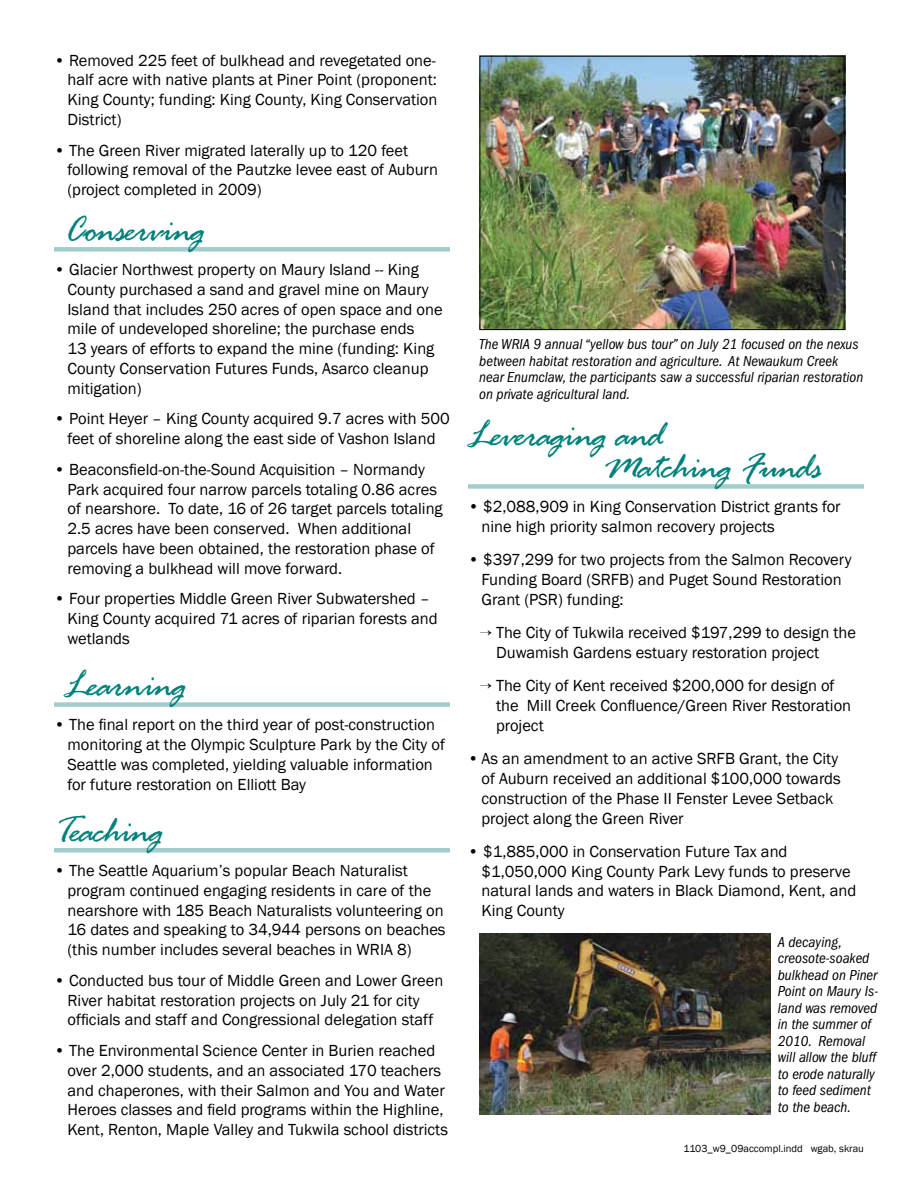
<style>
.page{position:relative;width:918px;height:1188px;background:#fff}
.page>*{position:absolute;margin:0;border:0;box-sizing:border-box;transform-origin:0 0}
.t1{font:39px/31.5px "Rage Joi D";letter-spacing:-.025em;color:#00817b}
.t2{font:16.5px/19.8px "Franklin Gothic";color:#000}
.t3{font:italic condensed 15px/16.5px "Franklin Gothic";color:#000}
.t4{font:10.5px "Franklin Gothic";color:#000}
</style>
<div class="page">
<div style="left:54px;top:247px;width:396px;height:5px;background:#a2cdcc"></div>
<div style="left:54px;top:702px;width:396px;height:5px;background:#a2cdcc"></div>
<div style="left:54px;top:848px;width:396px;height:5px;background:#a2cdcc"></div>
<div style="left:468px;top:484px;width:396px;height:5px;background:#a2cdcc"></div>
<img style="left:479px;top:56px;width:366px;height:274px">
<div style="left:480px;top:56px;width:364px;height:274px;border:1px solid #000"></div>
<img style="left:479px;top:934px;width:292px;height:181px">
<p class="t2" style="left:67px;top:51px;width:371px;text-align:justify;text-indent:-13px">• Removed 225 feet of bulkhead and revegetated one&shy;half acre with native plants at Piner Point (proponent:<br>King County; funding: King County, King Conservation District)</p>
<p class="t2" style="left:67px;top:141px;width:372px;text-indent:-13px">• The Green River migrated laterally up to 120 feet following removal of the Pautzke levee east of Auburn (project completed in 2009)</p>
<h1 class="t1" style="left:64px;top:217px;width:143px">Conserving</h1>
<p class="t2" style="left:67px;top:260px;width:377px;text-indent:-13px">• Glacier Northwest property on Maury Island -- King County purchased a sand and gravel mine on Maury Island that includes 250 acres of open space and one mile of undeveloped shoreline; the purchase ends<br>13 years of efforts to expand the mine (funding: King County Conservation Futures Funds, Asarco cleanup mitigation)</p>
<p class="t2" style="left:54px;top:409px;width:397px;text-align:center">• Point Heyer – King County acquired 9.7 acres with 500 feet of shoreline along the east side of Vashon Island</p>
<p class="t2" style="left:67px;top:460px;width:377px;text-indent:-13px">• Beaconsfield-on-the-Sound Acquisition – Normandy Park acquired four narrow parcels totaling 0.86 acres of nearshore. To date, 16 of 26 target parcels totaling 2.5 acres have been conserved. When additional parcels have been obtained, the restoration phase of removing a bulkhead will move forward.</p>
<p class="t2" style="left:67px;top:589px;width:372px;text-indent:-13px">• Four properties Middle Green River Subwatershed –<br>King County acquired 71 acres of riparian forests and wetlands</p>
<h1 class="t1" style="left:64px;top:673px;width:124px">Learning</h1>
<p class="t2" style="left:67px;top:715px;width:379px;text-indent:-13px">• The final report on the third year of post-construction monitoring at the Olympic Sculpture Park by the City of Seattle was completed, yielding valuable information for future restoration on Elliott Bay</p>
<h1 class="t1" style="left:54px;top:818px;width:111px">Teaching</h1>
<p class="t2" style="left:67px;top:861px;width:380px;text-indent:-13px">• The Seattle Aquarium’s popular Beach Naturalist program continued engaging residents in care of the nearshore with 185 Beach Naturalists volunteering on 16 dates and speaking to 34,944 persons on beaches (this number includes several beaches in WRIA 8)</p>
<p class="t2" style="left:67px;top:971px;width:377px;text-indent:-13px">• Conducted bus tour of Middle Green and Lower Green<br>River habitat restoration projects on July 21 for city officials and staff and Congressional delegation staff</p>
<p class="t2" style="left:67px;top:1041px;width:382px;text-indent:-13px">• The Environmental Science Center in Burien reached over 2,000 students, and an associated 170 teachers and chaperones, with their Salmon and You and Water Heroes classes and field programs within the Highline, Kent, Renton, Maple Valley and Tukwila school districts</p>
<p class="t3" style="left:479px;top:336px;width:386px">The WRIA 9 annual “yellow bus tour” on July 21 focused on the nexus between habitat restoration and agriculture. At Newaukum Creek near Enumclaw, the participants saw a successful riparian restoration on private agricultural land.</p>
<h1 class="t1" style="left:604px;top:423px;width:220px;text-indent:-136px">Leveraging and<br>Matching Funds</h1>
<p class="t2" style="left:481px;top:497px;width:361px;text-indent:-13px">• $2,088,909 in King Conservation District grants for nine high priority salmon recovery projects</p>
<p class="t2" style="left:481px;top:550px;width:372px;text-indent:-13px">• $397,299 for two projects from the Salmon Recovery<br>Funding Board (SRFB) and Puget Sound Restoration<br>Grant (PSR) funding:</p>
<p class="t2" style="left:496px;top:623px;width:361px;text-indent:-16px">→ The City of Tukwila received $197,299 to design the<br>Duwamish Gardens estuary restoration project</p>
<p class="t2" style="left:496px;top:676px;width:357px;text-indent:-16px">→ The City of Kent received $200,000 for design of the Mill Creek Confluence/Green River Restoration project</p>
<p class="t2" style="left:481px;top:749px;width:361px;text-indent:-13px">•As an amendment to an active SRFB Grant, the City of Auburn received an additional $100,000 towards construction of the Phase II Fenster Levee Setback project along the Green River</p>
<p class="t2" style="left:481px;top:842px;width:376px;text-indent:-13px">• $1,885,000 in Conservation Future Tax and $1,050,000 King County Park Levy funds to preserve natural lands and waters in Black Diamond, Kent, and King County</p>
<p class="t3" style="left:778px;top:934px;width:102px">A decaying, creosote-soaked bulkhead on Piner<br>Point on Maury Is&shy;land was removed in the summer of<br>2010. Removal will allow the bluff to erode naturally to feed sediment to the beach.</p>
<p class="t4" style="left:683px;top:1142px;width:182px">1103_w9_09accompl.indd wgab, skrau</p>
</div>
